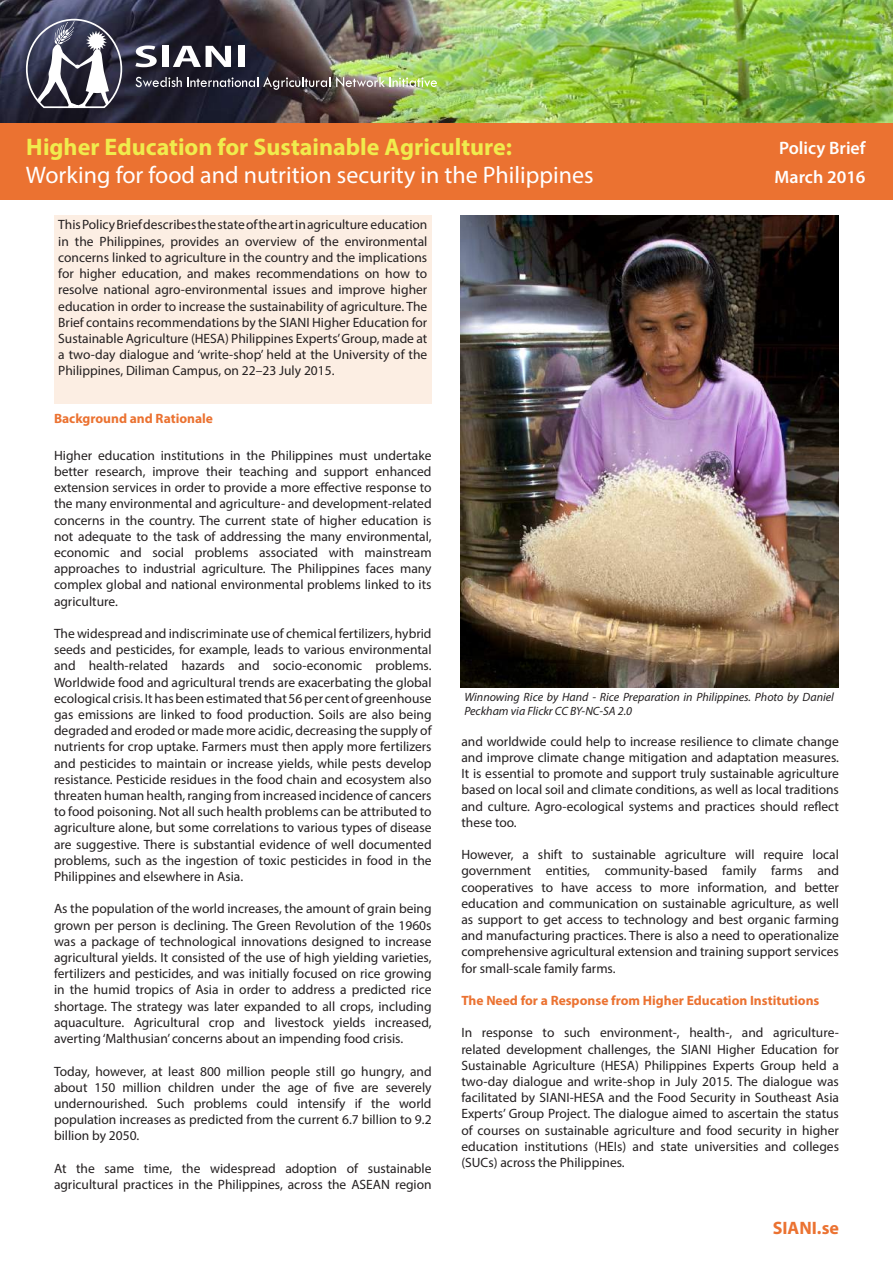
<style>
.page{position:relative;width:893px;height:1263px;background:#fff}
.page>*{position:absolute;margin:0;border:0;box-sizing:border-box;transform-origin:0 0}
.t1{font:24px "Myriad Pro";color:#fff}
.t2{font:700 24px "Myriad Pro";color:#f0ec4d}
.t3{font:600 18px/28.8px "Myriad Pro";color:#fff}
.t4{font:700 18px "Myriad Pro";color:#eb7231}
.t5{font:13.5px/16.2px "Myriad Pro";color:#231f20;text-align:justify}
.t6{font:700 13.5px "Myriad Pro";color:#eb7231}
.t7{font:italic 12px/13.5px "Myriad Pro";color:#231f20}
</style>
<div class="page">
<img style="left:0;top:0;width:893px;height:123px">
<div style="left:0;top:123px;width:893px;height:77px;background:#eb7231"></div>
<img style="left:26px;top:17px;width:444px;height:95px">
<div style="left:54px;top:215px;width:378px;height:189px;background:#fceee3"></div>
<img style="left:460px;top:215px;width:379px;height:473px">
<h1 class="t2" style="left:26px;top:131px;width:487px">Higher Education for Sustainable Agriculture:</h1>
<h1 class="t1" style="left:26px;top:161px;width:569px">Working for food and nutrition security in the Philippines</h1>
<p class="t5" style="left:58px;top:217px;width:371px">This Policy Brief describes the state of the art in agriculture education in the Philippines, provides an overview of the environmental concerns linked to agriculture in the country and the implications for higher education, and makes recommendations on how to resolve national agro-environmental issues and improve higher education in order to increase the sustainability of agriculture. The Brief contains recommendations by the SIANI Higher Education for Sustainable Agriculture (HESA) Philippines Experts’ Group, made at a two-day dialogue and ‘write-shop’ held at the University of the Philippines, Diliman Campus, on 22–23 July 2015.</p>
<h2 class="t3" style="left:775px;top:133px;width:93px">Policy Brief<br>March 2016</h2>
<p class="t6" style="left:54px;top:409px;width:161px">Background and Rationale</p>
<p class="t5" style="left:54px;top:447px;width:379px">Higher education institutions in the Philippines must undertake better research, improve their teaching and support enhanced extension services in order to provide a more effective response to the many environmental and agriculture- and development-related concerns in the country. The current state of higher education is not adequate to the task of addressing the many environmental, economic and social problems associated with mainstream approaches to industrial agriculture. The Philippines faces many complex global and national environmental problems linked to its agriculture.</p>
<p class="t5" style="left:54px;top:625px;width:379px">The widespread and indiscriminate use of chemical fertilizers, hybrid seeds and pesticides, for example, leads to various environmental and health-related hazards and socio-economic problems.<br>Worldwide food and agricultural trends are exacerbating the global ecological crisis. It has been estimated that 56 per cent of greenhouse gas emissions are linked to food production. Soils are also being degraded and eroded or made more acidic, decreasing the supply of nutrients for crop uptake. Farmers must then apply more fertilizers and pesticides to maintain or increase yields, while pests develop resistance. Pesticide residues in the food chain and ecosystem also threaten human health, ranging from increased incidence of cancers to food poisoning. Not all such health problems can be attributed to agriculture alone, but some correlations to various types of disease are suggestive. There is substantial evidence of well documented problems, such as the ingestion of toxic pesticides in food in the Philippines and elsewhere in Asia.</p>
<p class="t5" style="left:54px;top:901px;width:379px">As the population of the world increases, the amount of grain being grown per person is declining. The Green Revolution of the 1960s was a package of technological innovations designed to increase agricultural yields. It consisted of the use of high yielding varieties, fertilizers and pesticides, and was initially focused on rice growing in the humid tropics of Asia in order to address a predicted rice shortage. The strategy was later expanded to all crops, including aquaculture. Agricultural crop and livestock yields increased, averting ‘Malthusian’ concerns about an impending food crisis.</p>
<p class="t5" style="left:54px;top:1063px;width:379px">Today, however, at least 800 million people still go hungry, and about 150 million children under the age of five are severely undernourished. Such problems could intensify if the world population increases as predicted from the current 6.7 billion to 9.2 billion by 2050.</p>
<p class="t5" style="left:54px;top:1160px;width:379px">At the same time, the widespread adoption of sustainable agricultural practices in the Philippines, across the ASEAN region</p>
<p class="t7" style="left:464px;top:690px;width:371px">Winnowing Rice by Hand - Rice Preparation in Philippines. Photo by Daniel<br>Peckham via Flickr CC BY-NC-SA 2.0</p>
<p class="t5" style="left:461px;top:733px;width:379px">and worldwide could help to increase resilience to climate change and improve climate change mitigation and adaptation measures.<br>It is essential to promote and support truly sustainable agriculture based on local soil and climate conditions, as well as local traditions and culture. Agro-ecological systems and practices should reflect these too.</p>
<p class="t5" style="left:461px;top:846px;width:379px">However, a shift to sustainable agriculture will require local government entities, community-based family farms and cooperatives to have access to more information, and better education and communication on sustainable agriculture, as well as support to get access to technology and best organic farming and manufacturing practices. There is also a need to operationalize comprehensive agricultural extension and training support services for small-scale family farms.</p>
<p class="t6" style="left:461px;top:992px;width:360px">The Need for a Response from Higher Education Institutions</p>
<p class="t5" style="left:461px;top:1024px;width:379px">In response to such environment-, health-, and agriculture&shy;related development challenges, the SIANI Higher Education for Sustainable Agriculture (HESA) Philippines Experts Group held a two-day dialogue and write-shop in July 2015. The dialogue was facilitated by SIANI-HESA and the Food Security in Southeast Asia Experts’ Group Project. The dialogue aimed to ascertain the status of courses on sustainable agriculture and food security in higher education institutions (HEIs) and state universities and colleges (SUCs) across the Philippines.</p>
<h2 class="t4" style="left:773px;top:1216px;width:68px">SIANI.se</h2>
</div>
